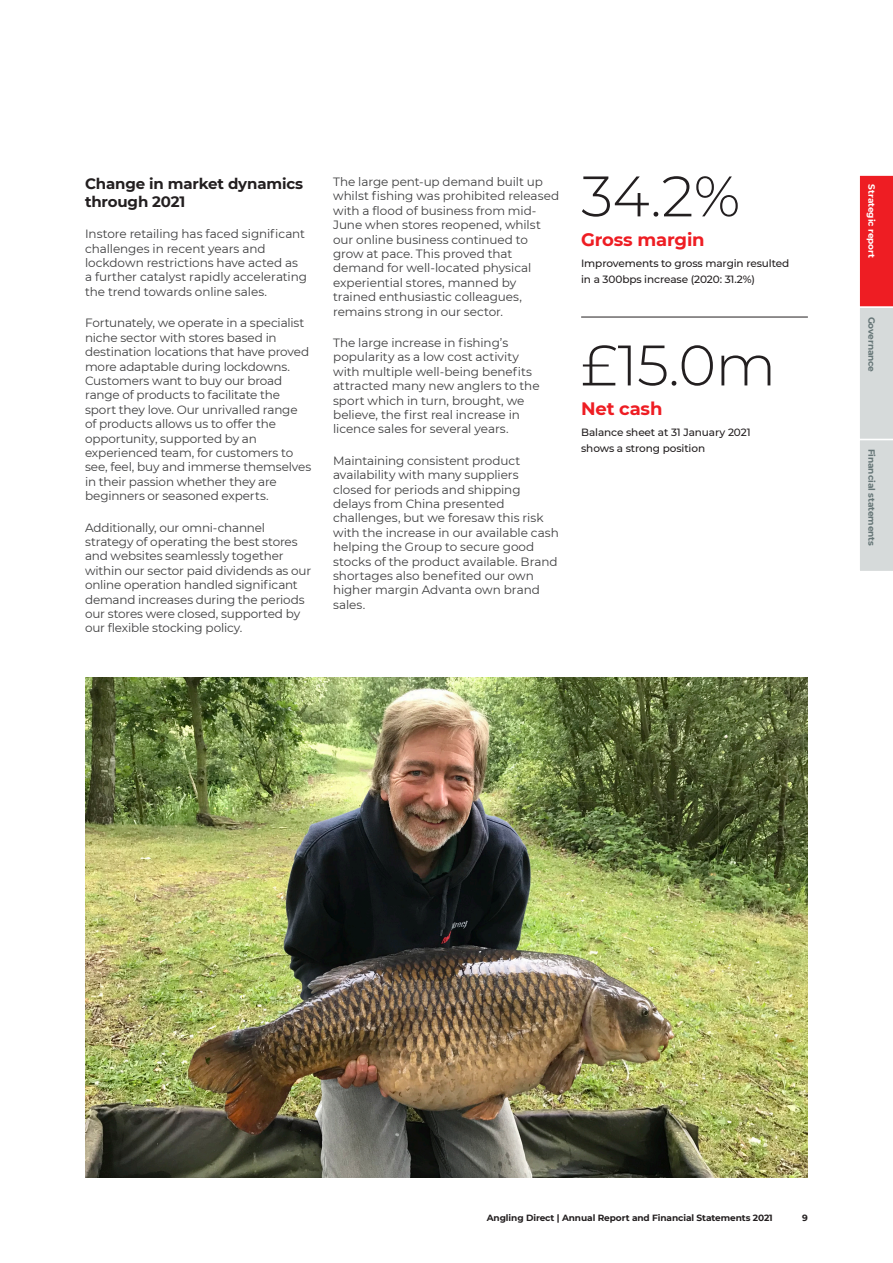
<style>
.page{position:relative;width:893px;height:1263px;background:#fff}
.page>*{position:absolute;margin:0;border:0;box-sizing:border-box;transform-origin:0 0}
.Large_stat{font:300 57px "Montserrat";color:#231f20}
.Stat_title{font:700 18px "Montserrat";letter-spacing:-.01em;color:#ee1d23}
.Subhead_Level_1_10pt{font:700 15px/18px "Montserrat";letter-spacing:-.01em;color:#231f20}
.Body_copy_8pt{font:12px/14.4px "Montserrat";letter-spacing:-.01em;color:#3e3e3f}
.Stat_body{font:500 10.5px/16.5px "Montserrat";letter-spacing:-.01em;color:#231f20}
.t1{font:700 9px "Montserrat";letter-spacing:-.01em;color:#231f20}
.t2{font:700 9px "Montserrat";letter-spacing:-.01em;color:#667677}
.t3{font:700 9px "Montserrat";letter-spacing:-.01em;color:#fff}
</style>
<div class="page">
<hr style="left:581px;top:317px;width:227px;height:1px;background:#231f20">
<img style="left:85px;top:677px;width:723px;height:501px">
<svg style="left:859px;top:175px;width:34px;height:396px;background:#df9ea0"></svg>
<p class="Subhead_Level_1_10pt" style="left:85px;top:174px;width:220px">Change in market dynamics through 2021</p>
<p class="Body_copy_8pt" style="left:85px;top:226px;width:223px">Instore retailing has faced significant challenges in recent years and lockdown restrictions have acted as a further catalyst rapidly accelerating the trend towards online sales.</p>
<p class="Body_copy_8pt" style="left:85px;top:315px;width:228px">Fortunately, we operate in a specialist niche sector with stores based in destination locations that have proved more adaptable during lockdowns.<br>Customers want to buy our broad range of products to facilitate the sport they love. Our unrivalled range of products allows us to offer the opportunity, supported by an experienced team, for customers to see, feel, buy and immerse themselves in their passion whether they are beginners or seasoned experts.</p>
<p class="Body_copy_8pt" style="left:85px;top:520px;width:228px">Additionally, our omni-channel strategy of operating the best stores and websites seamlessly together within our sector paid dividends as our online operation handled significant demand increases during the periods our stores were closed, supported by our flexible stocking policy.</p>
<p class="Body_copy_8pt" style="left:333px;top:174px;width:228px">The large pent-up demand built up whilst fishing was prohibited released with a flood of business from mid-June when stores reopened, whilst our online business continued to grow at pace. This proved that demand for well-located physical experiential stores, manned by trained enthusiastic colleagues, remains strong in our sector.</p>
<p class="Body_copy_8pt" style="left:333px;top:335px;width:208px">The large increase in fishing’s popularity as a low cost activity with multiple well-being benefits attracted many new anglers to the sport which in turn, brought, we believe, the first real increase in licence sales for several years.</p>
<p class="Body_copy_8pt" style="left:333px;top:453px;width:227px">Maintaining consistent product availability with many suppliers closed for periods and shipping delays from China presented challenges, but we foresaw this risk with the increase in our available cash helping the Group to secure good stocks of the product available. Brand shortages also benefited our own higher margin Advanta own brand sales.</p>
<p class="Large_stat" style="left:581px;top:157px;width:161px">34.2%</p>
<p class="Stat_title" style="left:581px;top:226px;width:125px">Gross margin</p>
<p class="Stat_body" style="left:581px;top:254px;width:210px">Improvements to gross margin resulted in a 300bps increase (2020: 31.2%)</p>
<p class="Large_stat" style="left:581px;top:326px;width:196px">£15.0m</p>
<p class="Stat_title" style="left:581px;top:396px;width:83px">Net cash</p>
<p class="Stat_body" style="left:581px;top:423px;width:171px">Balance sheet at 31 January 2021 shows a strong position</p>
<p class="t3" style="left:878px;top:184px;width:75px;rotate:90deg">Strategic report</p>
<p class="t2" style="left:878px;top:316px;width:57px;rotate:90deg">Governance</p>
<p class="t2" style="left:878px;top:449px;width:99px;rotate:90deg">Financial statements</p>
<p class="t1" style="left:487px;top:1211px;width:288px">Angling Direct | Annual Report and Financial Statements 2021</p>
<p class="t1" style="left:802px;top:1211px;width:7px">9</p>
</div>
